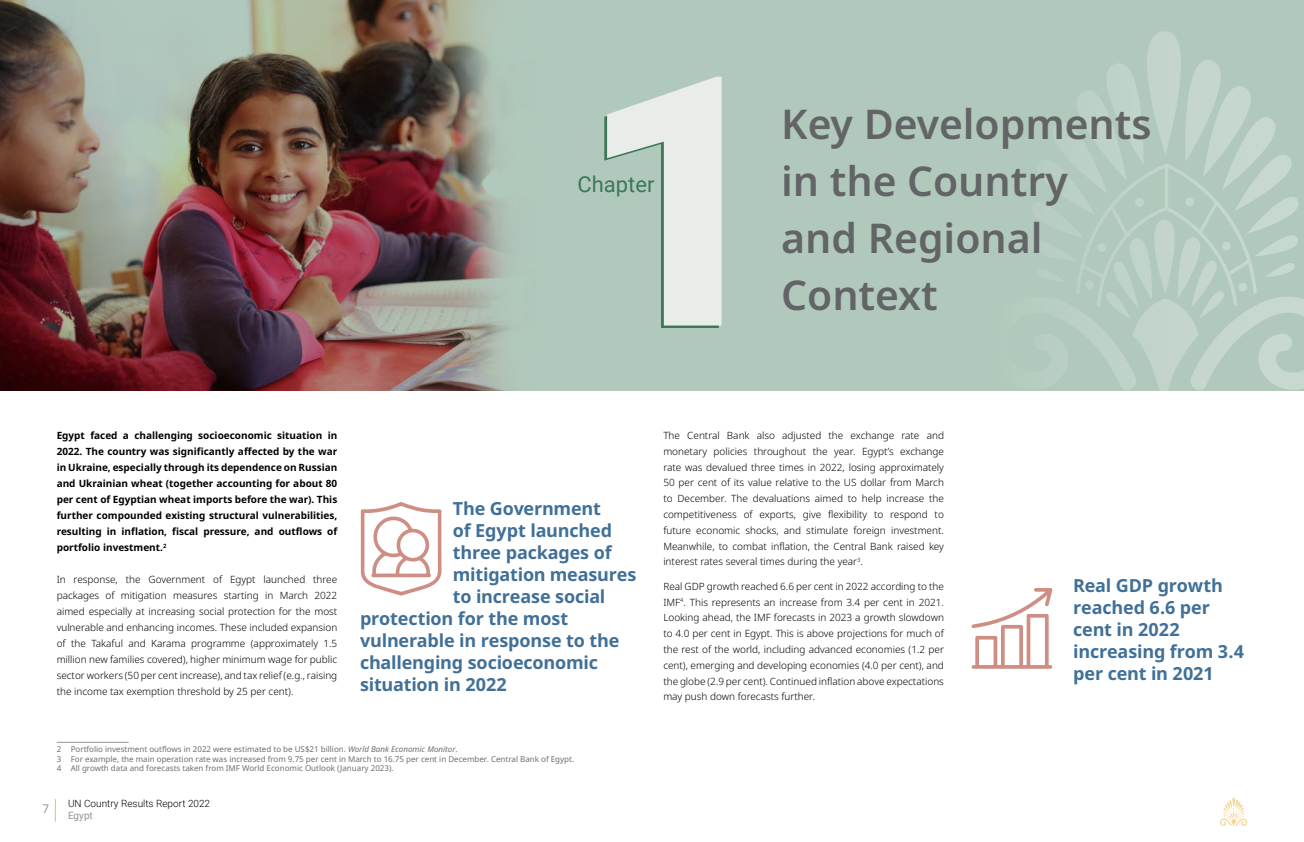
<style>
.page{position:relative;width:1304px;height:842px;background:#fff}
.page>*{position:absolute;margin:0;border:0;box-sizing:border-box;transform-origin:0 0}
.t1{font:900 350px "Roboto";color:#3c7758}
.t2{font:600 41px/57px "Noto Sans";color:#636466}
.t3{font:22px "Roboto";color:#3c7758}
.t4{font:700 18px/22px "Noto Sans";letter-spacing:-.01em;color:#407098}
.t5{font:12px "Roboto";color:#939598}
.t6{font:300 10px/15.8px "Noto Sans";color:#000;text-align:justify}
.t7{font:700 10px/16px "Noto Sans";color:#000;text-align:justify}
.t8{font:300 10px "Roboto";color:#000}
.t9{font:10px "Roboto";color:#939598}
.t10{font:8px/9.6px "Noto Sans";color:#6d6e71}
.s1{font-style:italic}
</style>
<div class="page">
<svg style="left:55px;top:799px;width:1px;height:23px"></svg>
<svg style="left:1220px;top:797px;width:28px;height:29px"></svg>
<img style="left:0;top:0;width:1304px;height:391px">
<svg style="left:971px;top:588px;width:82px;height:81px"></svg>
<svg style="left:988px;top:30px;width:316px;height:361px;background:#b6ccc0"></svg>
<hr style="left:57px;top:742px;width:72px;height:1px;background:#939598">
<svg style="left:361px;top:502px;width:81px;height:93px"></svg>
<h1 class="t1" style="left:576px;top:-42px;width:204px">1</h1>
<h3 class="t3" style="left:577px;top:169px;width:78px">Chapter</h3>
<h2 class="t2" style="left:781px;top:96px;width:372px">Key Developments in the Country and Regional<br>Context</h2>
<p class="t7" style="left:57px;top:427px;width:282px">Egypt faced a challenging socioeconomic situation in 2022. The country was significantly affected by the war in Ukraine, especially through its dependence on Russian and Ukrainian wheat (together accounting for about 80 per cent of Egyptian wheat imports before the war). This further compounded existing structural vulnerabilities, resulting in inflation, fiscal pressure, and outflows of portfolio investment.<sup>2</sup></p>
<p class="t6" style="left:57px;top:571px;width:282px">In response, the Government of Egypt launched three packages of mitigation measures starting in March 2022 aimed especially at increasing social protection for the most vulnerable and enhancing incomes. These included expansion of the Takaful and Karama programme (approximately 1.5 million new families covered), higher minimum wage for public sector workers (50 per cent increase), and tax relief (e.g., raising the income tax exemption threshold by 25 per cent).</p>
<h3 class="t4" style="left:453px;top:498px;width:150px">The Government</h3>
<h3 class="t4" style="left:453px;top:520px;width:161px">of Egypt launched</h3>
<h3 class="t4" style="left:453px;top:542px;width:160px">three packages of</h3>
<h3 class="t4" style="left:453px;top:564px;width:185px">mitigation measures</h3>
<h3 class="t4" style="left:453px;top:586px;width:154px">to increase social</h3>
<h3 class="t4" style="left:360px;top:608px;width:210px">protection for the most</h3>
<h3 class="t4" style="left:360px;top:630px;width:261px">vulnerable in response to the</h3>
<h3 class="t4" style="left:360px;top:652px;width:239px">challenging socioeconomic</h3>
<h3 class="t4" style="left:360px;top:674px;width:148px">situation in 2022</h3>
<p class="t10" style="left:57px;top:744px;width:519px">2 Portfolio investment outflows in 2022 were estimated to be US$21 billion. <span class="s1">World Bank Economic Monitor</span>.<br>3 For example, the main operation rate was increased from 9.75 per cent in March to 16.75 per cent in December. Central Bank of Egypt.<br>4 All growth data and forecasts taken from IMF World Economic Outlook (January 2023).</p>
<p class="t5" style="left:42px;top:800px;width:8px">7</p>
<p class="t8" style="left:68px;top:797px;width:144px">UN Country Results Report 2022</p>
<p class="t9" style="left:68px;top:808px;width:26px">Egypt</p>
<p class="t6" style="left:663px;top:428px;width:282px">The Central Bank also adjusted the exchange rate and monetary policies throughout the year. Egypt’s exchange rate was devalued three times in 2022, losing approximately 50 per cent of its value relative to the US dollar from March to December. The devaluations aimed to help increase the competitiveness of exports, give flexibility to respond to future economic shocks, and stimulate foreign investment.<br>Meanwhile, to combat inflation, the Central Bank raised key interest rates several times during the year<sup>3</sup>.</p>
<p class="t6" style="left:663px;top:578px;width:282px">Real GDP growth reached 6.6 per cent in 2022 according to the IMF<sup>4</sup>. This represents an increase from 3.4 per cent in 2021.<br>Looking ahead, the IMF forecasts in 2023 a growth slowdown to 4.0 per cent in Egypt. This is above projections for much of the rest of the world, including advanced economies (1.2 per cent), emerging and developing economies (4.0 per cent), and the globe (2.9 per cent). Continued inflation above expectations may push down forecasts further.</p>
<h3 class="t4" style="left:1073px;top:575px;width:172px">Real GDP growth reached 6.6 per cent in 2022 increasing from 3.4 per cent in 2021</h3>
</div>
